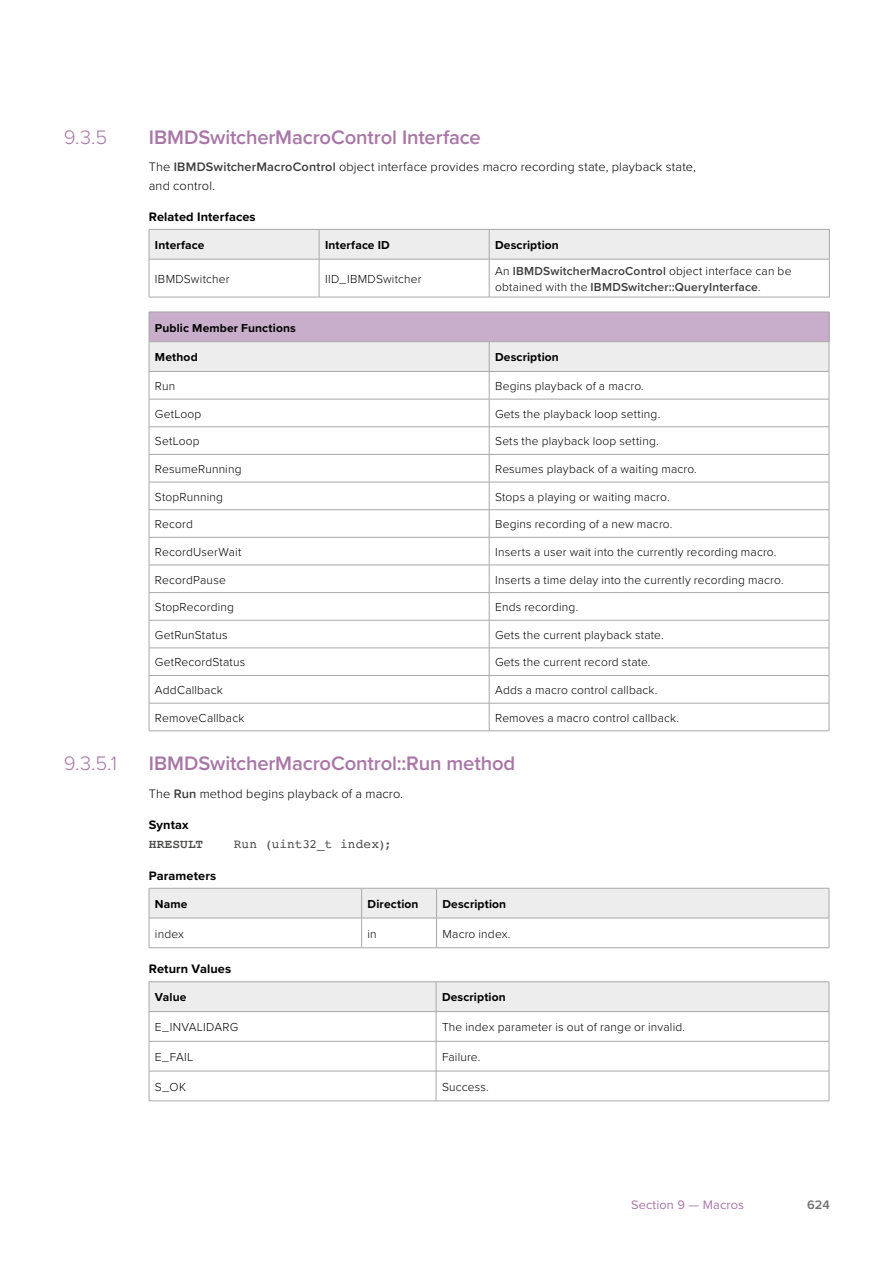
<style>
.page{position:relative;width:893px;height:1263px;background:#fff}
.page>*{position:absolute;margin:0;border:0;box-sizing:border-box;transform-origin:0 0}
.t1{font:600 20.25px "Proxima Nova";letter-spacing:-.01em;color:#a877a7}
.t2{font:300 20.25px "Proxima Nova";color:#a877a7}
.t3{font:300 12.75px/18.8px "Proxima Nova";letter-spacing:.01em;color:#000}
.t4{font:700 12.75px "Proxima Nova";letter-spacing:.01em;color:#000}
.t5{font:12.75px "Courier";letter-spacing:.005em;color:#4a4a49}
.t6{font:12.75px "Proxima Nova";letter-spacing:.01em;color:#a877a7}
.t7{font:700 12.75px "Courier New";letter-spacing:.01em;color:#4a4a49}
.t8{font:600 12.75px "Proxima Nova";color:#706f6f}
.t9{font:300 12px "Proxima Nova";letter-spacing:.015em;color:#000}
.t10{font:700 12px "Proxima Nova";letter-spacing:.01em;color:#000}
.t11{font:600 12px/16.5px "Proxima Nova";letter-spacing:.015em;color:#3c3c3b}
.s1{font-weight:600;color:#3c3c3b}
.s2{font-weight:300;color:#000}
</style>
<div class="page">
<hr style="left:319px;top:259px;width:1px;height:38px;background:#a8a8a7">
<hr style="left:489px;top:259px;width:1px;height:38px;background:#a8a8a7">
<hr style="left:149px;top:259px;width:1px;height:38px;background:#a8a8a7">
<hr style="left:829px;top:259px;width:1px;height:38px;background:#a8a8a7">
<hr style="left:149px;top:297px;width:170px;height:1px;background:#a8a8a7">
<hr style="left:319px;top:297px;width:170px;height:1px;background:#a8a8a7">
<hr style="left:489px;top:297px;width:341px;height:1px;background:#a8a8a7">
<svg style="left:149px;top:229px;width:681px;height:30px;background:#e9e9e9"></svg>
<hr style="left:149px;top:259px;width:170px;height:1px;background:#a8a8a7">
<hr style="left:319px;top:259px;width:170px;height:1px;background:#a8a8a7">
<hr style="left:489px;top:259px;width:341px;height:1px;background:#a8a8a7">
<svg style="left:149px;top:312px;width:681px;height:419px"></svg>
<hr style="left:149px;top:341px;width:340px;height:1px;background:#a8a8a7">
<hr style="left:489px;top:341px;width:340px;height:1px;background:#a8a8a7">
<svg style="left:149px;top:889px;width:681px;height:58px"></svg>
<hr style="left:149px;top:947px;width:213px;height:1px;background:#a8a8a7">
<hr style="left:362px;top:947px;width:75px;height:1px;background:#a8a8a7">
<hr style="left:437px;top:947px;width:392px;height:1px;background:#a8a8a7">
<hr style="left:149px;top:888px;width:213px;height:1px;background:#a8a8a7">
<hr style="left:149px;top:888px;width:1px;height:30px;background:#a8a8a7">
<hr style="left:362px;top:888px;width:75px;height:1px;background:#a8a8a7">
<hr style="left:437px;top:888px;width:392px;height:1px;background:#a8a8a7">
<hr style="left:829px;top:888px;width:1px;height:30px;background:#a8a8a7">
<hr style="left:149px;top:918px;width:213px;height:1px;background:#a8a8a7">
<hr style="left:362px;top:918px;width:75px;height:1px;background:#a8a8a7">
<hr style="left:437px;top:918px;width:392px;height:1px;background:#a8a8a7">
<hr style="left:149px;top:1041px;width:287px;height:1px;background:#a8a8a7">
<hr style="left:436px;top:1041px;width:393px;height:1px;background:#a8a8a7">
<hr style="left:436px;top:1041px;width:1px;height:30px;background:#a8a8a7">
<hr style="left:149px;top:1071px;width:287px;height:1px;background:#a8a8a7">
<hr style="left:436px;top:1071px;width:393px;height:1px;background:#a8a8a7">
<hr style="left:436px;top:1071px;width:1px;height:30px;background:#a8a8a7">
<hr style="left:149px;top:1041px;width:1px;height:30px;background:#a8a8a7">
<hr style="left:829px;top:1041px;width:1px;height:30px;background:#a8a8a7">
<hr style="left:149px;top:1071px;width:1px;height:30px;background:#a8a8a7">
<hr style="left:829px;top:1071px;width:1px;height:30px;background:#a8a8a7">
<hr style="left:149px;top:1100px;width:287px;height:1px;background:#a8a8a7">
<hr style="left:436px;top:1100px;width:393px;height:1px;background:#a8a8a7">
<hr style="left:149px;top:981px;width:287px;height:1px;background:#a8a8a7">
<hr style="left:436px;top:981px;width:393px;height:1px;background:#a8a8a7">
<svg style="left:149px;top:982px;width:681px;height:59px"></svg>
<hr style="left:149px;top:1011px;width:287px;height:1px;background:#a8a8a7">
<hr style="left:436px;top:1011px;width:393px;height:1px;background:#a8a8a7">
<h1 class="t2" style="left:64px;top:122px;width:45px">9.3.5</h1>
<h1 class="t1" style="left:149px;top:122px;width:333px">IBMDSwitcherMacroControl Interface</h1>
<p class="t3" style="left:149px;top:156px;width:549px">The <span class="s1">IBMDSwitcherMacroControl</span> object interface provides macro recording state, playback state, and control.</p>
<p class="t4" style="left:149px;top:207px;width:108px">Related Interfaces</p>
<p class="t10" style="left:155px;top:236px;width:51px">Interface</p>
<p class="t10" style="left:325px;top:236px;width:66px">Interface ID</p>
<p class="t10" style="left:495px;top:236px;width:65px">Description</p>
<p class="t9" style="left:155px;top:270px;width:76px">IBMDSwitcher</p>
<p class="t9" style="left:325px;top:270px;width:98px">IID_IBMDSwitcher</p>
<p class="t11" style="left:495px;top:262px;width:298px"><span class="s2">An</span> IBMDSwitcherMacroControl <span class="s2">object interface can be obtained with the</span> IBMDSwitcher::QueryInterface<span class="s2">.</span></p>
<p class="t10" style="left:155px;top:319px;width:142px">Public Member Functions</p>
<p class="t10" style="left:155px;top:348px;width:44px">Method</p>
<p class="t10" style="left:495px;top:348px;width:65px">Description</p>
<p class="t9" style="left:155px;top:377px;width:22px">Run</p>
<p class="t9" style="left:495px;top:377px;width:150px">Begins playback of a macro.</p>
<p class="t9" style="left:155px;top:405px;width:48px">GetLoop</p>
<p class="t9" style="left:495px;top:405px;width:167px">Gets the playback loop setting.</p>
<p class="t9" style="left:155px;top:432px;width:46px">SetLoop</p>
<p class="t9" style="left:495px;top:432px;width:165px">Sets the playback loop setting.</p>
<p class="t9" style="left:155px;top:460px;width:88px">ResumeRunning</p>
<p class="t9" style="left:495px;top:460px;width:203px">Resumes playback of a waiting macro.</p>
<p class="t9" style="left:155px;top:488px;width:70px">StopRunning</p>
<p class="t9" style="left:495px;top:488px;width:176px">Stops a playing or waiting macro.</p>
<p class="t9" style="left:155px;top:515px;width:40px">Record</p>
<p class="t9" style="left:495px;top:515px;width:179px">Begins recording of a new macro.</p>
<p class="t9" style="left:155px;top:543px;width:88px">RecordUserWait</p>
<p class="t9" style="left:495px;top:543px;width:283px">Inserts a user wait into the currently recording macro.</p>
<p class="t9" style="left:155px;top:570px;width:72px">RecordPause</p>
<p class="t9" style="left:495px;top:570px;width:290px">Inserts a time delay into the currently recording macro.</p>
<p class="t9" style="left:155px;top:598px;width:81px">StopRecording</p>
<p class="t9" style="left:495px;top:598px;width:85px">Ends recording.</p>
<p class="t9" style="left:155px;top:626px;width:74px">GetRunStatus</p>
<p class="t9" style="left:495px;top:626px;width:170px">Gets the current playback state.</p>
<p class="t9" style="left:155px;top:653px;width:92px">GetRecordStatus</p>
<p class="t9" style="left:495px;top:653px;width:157px">Gets the current record state.</p>
<p class="t9" style="left:155px;top:681px;width:69px">AddCallback</p>
<p class="t9" style="left:495px;top:681px;width:164px">Adds a macro control callback.</p>
<p class="t9" style="left:155px;top:709px;width:91px">RemoveCallback</p>
<p class="t9" style="left:495px;top:709px;width:186px">Removes a macro control callback.</p>
<h1 class="t2" style="left:64px;top:748px;width:55px">9.3.5.1</h1>
<h1 class="t1" style="left:149px;top:748px;width:368px">IBMDSwitcherMacroControl::Run method</h1>
<p class="t3" style="left:149px;top:783px;width:256px">The <span class="s1">Run</span> method begins playback of a macro.</p>
<p class="t4" style="left:149px;top:815px;width:41px">Syntax</p>
<p class="t7" style="left:149px;top:836px;width:56px">HRESULT</p>
<p class="t5" style="left:234px;top:834px;width:159px">Run (uint32_t index);</p>
<p class="t4" style="left:149px;top:866px;width:69px">Parameters</p>
<p class="t10" style="left:155px;top:895px;width:34px">Name</p>
<p class="t10" style="left:368px;top:895px;width:53px">Direction</p>
<p class="t10" style="left:442px;top:895px;width:65px">Description</p>
<p class="t9" style="left:155px;top:925px;width:31px">index</p>
<p class="t9" style="left:368px;top:925px;width:11px">in</p>
<p class="t9" style="left:442px;top:925px;width:70px">Macro index.</p>
<p class="t4" style="left:149px;top:960px;width:84px">Return Values</p>
<p class="t10" style="left:155px;top:988px;width:33px">Value</p>
<p class="t10" style="left:442px;top:988px;width:65px">Description</p>
<p class="t9" style="left:155px;top:1018px;width:85px">E_INVALIDARG</p>
<p class="t9" style="left:442px;top:1018px;width:245px">The index parameter is out of range or invalid.</p>
<p class="t9" style="left:155px;top:1048px;width:40px">E_FAIL</p>
<p class="t9" style="left:442px;top:1048px;width:40px">Failure.</p>
<p class="t9" style="left:155px;top:1078px;width:33px">S_OK</p>
<p class="t9" style="left:442px;top:1078px;width:48px">Success.</p>
<p class="t6" style="left:631px;top:1195px;width:114px">Section 9 — Macros</p>
<p class="t8" style="left:807px;top:1195px;width:24px">624</p>
</div>
